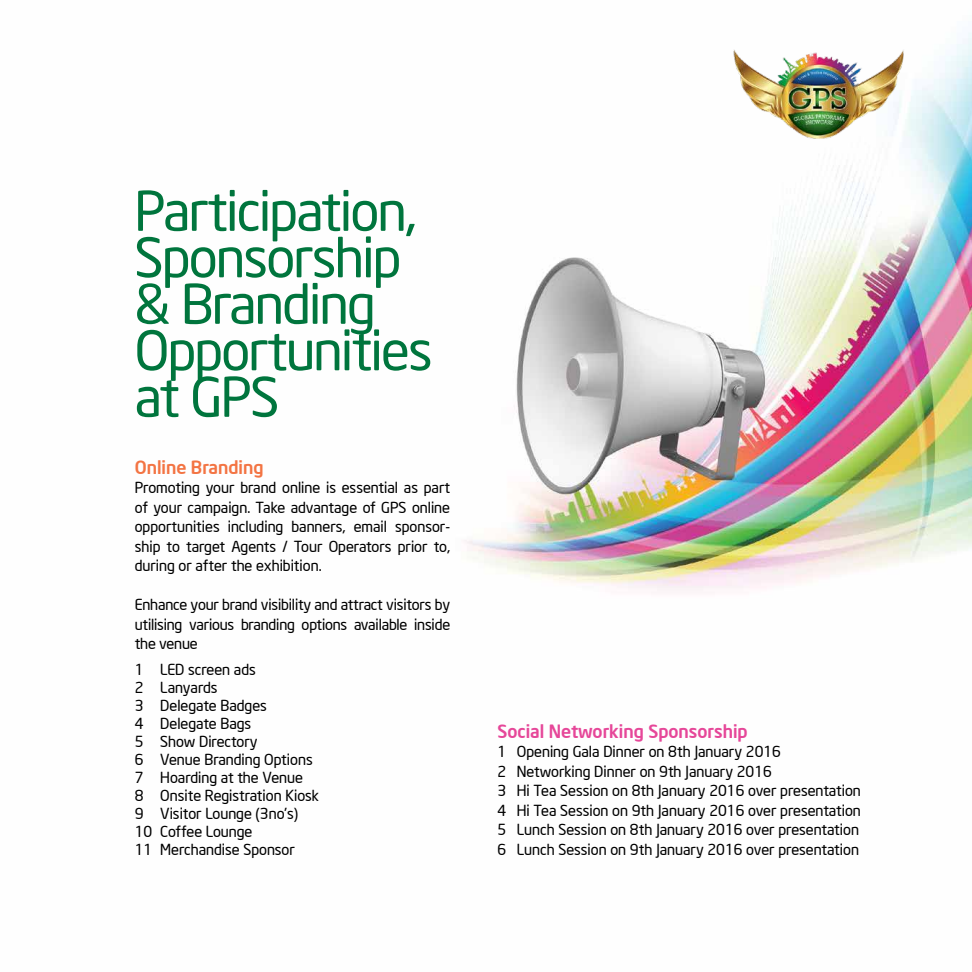
<style>
.page{position:relative;width:972px;height:972px;background:#fff}
.page>*{position:absolute;margin:0;border:0;box-sizing:border-box;transform-origin:0 0}
.t1{font:54px/46.5px "Neo Sans Intel";letter-spacing:-.02em;color:#00753d}
.t2{font:500 18px "Neo Sans Intel";color:#e64799}
.t3{font:500 18px "Neo Sans Intel";color:#f37443}
.t4{font:15px/19.5px "Neo Sans Intel";color:#000}
</style>
<div class="page">
<img style="left:464px;top:32px;width:508px;height:559px">
<img style="left:734px;top:50px;width:170px;height:89px">
<h1 class="t1" style="left:135px;top:187px;width:299px">Participation,<br>Sponsorship &amp; Branding<br>Opportunities at GPS</h1>
<p class="t3" style="left:135px;top:456px;width:130px">Online Branding</p>
<p class="t4" style="left:135px;top:478px;width:317px;text-align:justify">Promoting your brand online is essential as part of your campaign. Take advantage of GPS online opportunities including banners, email sponsor&shy;ship to target Agents / Tour Operators prior to, during or after the exhibition.</p>
<p class="t4" style="left:135px;top:595px;width:317px;text-align:justify">Enhance your brand visibility and attract visitors by utilising various branding options available inside the venue</p>
<p class="t4" style="left:135px;top:660px;width:186px;line-height:18px">1 LED screen ads<br>2 Lanyards<br>3 Delegate Badges<br>4 Delegate Bags<br>5 Show Directory<br>6 Venue Branding Options<br>7 Hoarding at the Venue<br>8 Onsite Registration Kiosk<br>9 Visitor Lounge (3no’s)<br>10 Coffee Lounge<br>11 Merchandise Sponsor</p>
<p class="t2" style="left:497px;top:720px;width:252px">Social Networking Sponsorship</p>
<p class="t4" style="left:497px;top:742px;width:365px">1 Opening Gala Dinner on 8th January 2016<br>2 Networking Dinner on 9th January 2016<br>3 Hi Tea Session on 8th January 2016 over presentation 4 Hi Tea Session on 9th January 2016 over presentation 5 Lunch Session on 8th January 2016 over presentation 6 Lunch Session on 9th January 2016 over presentation</p>
</div>
